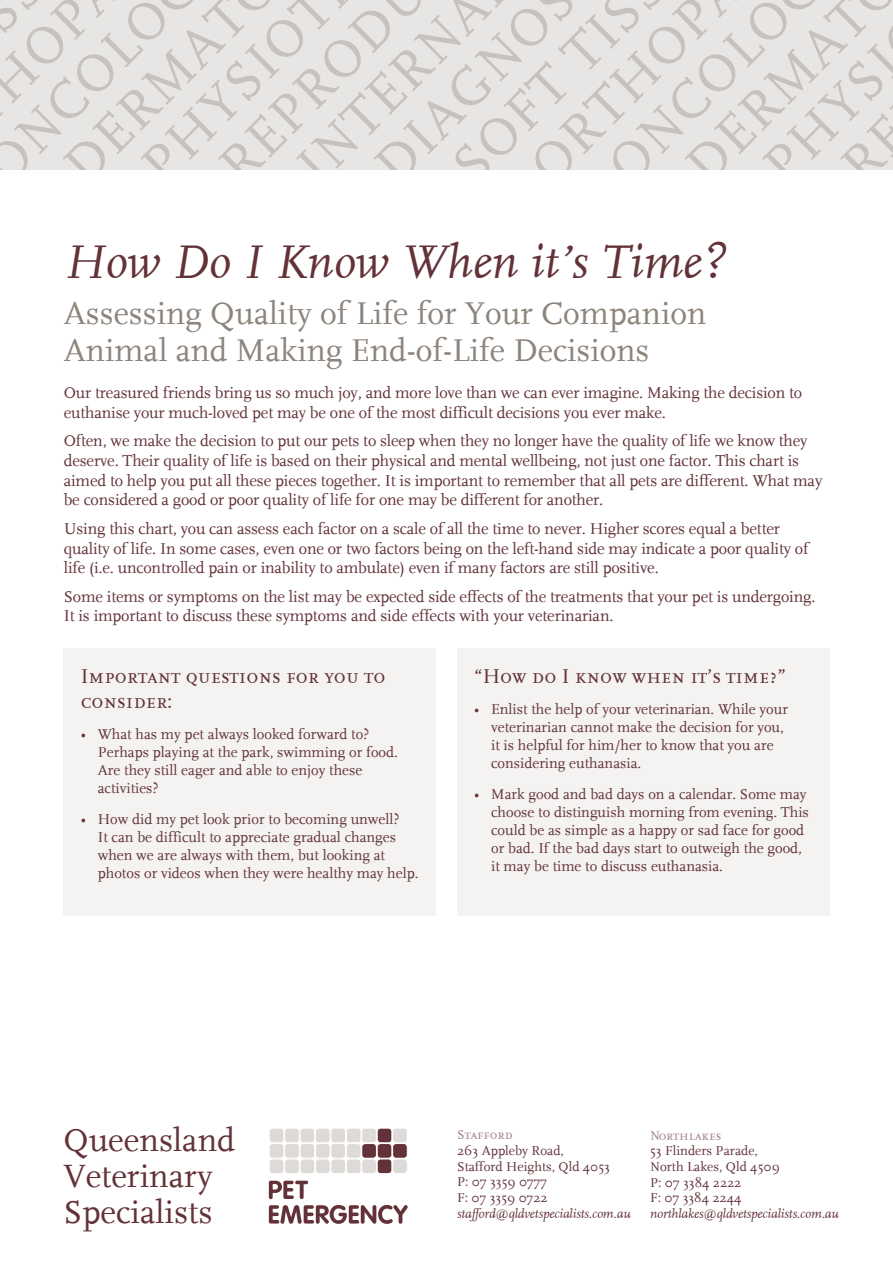
<style>
.page{position:relative;width:893px;height:1263px;background:#fff}
.page>*{position:absolute;margin:0;border:0;box-sizing:border-box;transform-origin:0 0}
.t1{font:italic 49.5px "FF Scala";color:#633238}
.t2{font:33.75px/36px "FF Scala";color:#633238}
.t3{font:33px/37.5px "FF Scala";color:#8d847c}
.t4{font:21px/25.2px "FF Scala Caps";color:#633238}
.t5{font:16.5px/19.8px "FF Scala";letter-spacing:-.01em;color:#633238}
.t6{font:15px/18px "FF Scala";color:#633238}
.t7{font:13.5px/15.6px "FF Scala";color:#633238}
.t8{font:13.5px "FF Scala Caps";color:#a28488}
.s1{font-family:"FF Scala Caps"}
.s2{font-style:italic}
</style>
<div class="page">
<div style="left:64px;top:648px;width:372px;height:268px;background:#f4f3f2"></div>
<div style="left:457px;top:648px;width:372px;height:268px;background:#f4f3f2"></div>
<svg style="left:0;top:0;width:893px;height:170px"></svg>
<div style="left:377px;top:1159px;width:15px;height:15px;background:#633238;border-radius:3px"></div>
<div style="left:377px;top:1158px;width:15px;height:16px;border:1px solid #fff;border-radius:3px"></div>
<div style="left:393px;top:1143px;width:14px;height:15px;background:#633238;border-radius:3px"></div>
<div style="left:392px;top:1143px;width:16px;height:15px;border:1px solid #fff;border-radius:3px"></div>
<div style="left:377px;top:1143px;width:15px;height:15px;background:#633238;border-radius:3px"></div>
<div style="left:377px;top:1143px;width:15px;height:15px;border:1px solid #fff;border-radius:3px"></div>
<div style="left:362px;top:1143px;width:14px;height:15px;background:#633238;border-radius:3px"></div>
<div style="left:361px;top:1143px;width:16px;height:15px;border:1px solid #fff;border-radius:3px"></div>
<div style="left:377px;top:1128px;width:15px;height:15px;background:#633238;border-radius:3px"></div>
<div style="left:377px;top:1128px;width:15px;height:15px;border:1px solid #fff;border-radius:3px"></div>
<div style="left:393px;top:1159px;width:14px;height:15px;background:#dddad8;border-radius:3px"></div>
<div style="left:392px;top:1158px;width:16px;height:16px;border:1px solid #fff;border-radius:3px"></div>
<div style="left:393px;top:1128px;width:14px;height:15px;background:#dddad8;border-radius:3px"></div>
<div style="left:392px;top:1128px;width:16px;height:15px;border:1px solid #fff;border-radius:3px"></div>
<div style="left:362px;top:1159px;width:14px;height:15px;background:#dddad8;border-radius:3px"></div>
<div style="left:361px;top:1158px;width:16px;height:16px;border:1px solid #fff;border-radius:3px"></div>
<div style="left:362px;top:1128px;width:14px;height:15px;background:#dddad8;border-radius:3px"></div>
<div style="left:361px;top:1128px;width:16px;height:15px;border:1px solid #fff;border-radius:3px"></div>
<div style="left:346px;top:1159px;width:15px;height:15px;background:#dddad8;border-radius:3px"></div>
<div style="left:346px;top:1158px;width:15px;height:16px;border:1px solid #fff;border-radius:3px"></div>
<div style="left:300px;top:1159px;width:15px;height:15px;background:#dddad8;border-radius:3px"></div>
<div style="left:300px;top:1158px;width:15px;height:16px;border:1px solid #fff;border-radius:3px"></div>
<div style="left:331px;top:1159px;width:15px;height:15px;background:#dddad8;border-radius:3px"></div>
<div style="left:331px;top:1158px;width:15px;height:16px;border:1px solid #fff;border-radius:3px"></div>
<div style="left:285px;top:1159px;width:14px;height:15px;background:#dddad8;border-radius:3px"></div>
<div style="left:284px;top:1158px;width:16px;height:16px;border:1px solid #fff;border-radius:3px"></div>
<div style="left:315px;top:1159px;width:15px;height:15px;background:#dddad8;border-radius:3px"></div>
<div style="left:315px;top:1158px;width:16px;height:16px;border:1px solid #fff;border-radius:3px"></div>
<div style="left:269px;top:1159px;width:15px;height:15px;background:#dddad8;border-radius:3px"></div>
<div style="left:269px;top:1158px;width:15px;height:16px;border:1px solid #fff;border-radius:3px"></div>
<div style="left:346px;top:1143px;width:15px;height:15px;background:#dddad8;border-radius:3px"></div>
<div style="left:346px;top:1143px;width:15px;height:15px;border:1px solid #fff;border-radius:3px"></div>
<div style="left:300px;top:1143px;width:15px;height:15px;background:#dddad8;border-radius:3px"></div>
<div style="left:300px;top:1143px;width:15px;height:15px;border:1px solid #fff;border-radius:3px"></div>
<div style="left:331px;top:1143px;width:15px;height:15px;background:#dddad8;border-radius:3px"></div>
<div style="left:331px;top:1143px;width:15px;height:15px;border:1px solid #fff;border-radius:3px"></div>
<div style="left:285px;top:1143px;width:14px;height:15px;background:#dddad8;border-radius:3px"></div>
<div style="left:284px;top:1143px;width:16px;height:15px;border:1px solid #fff;border-radius:3px"></div>
<div style="left:315px;top:1143px;width:15px;height:15px;background:#dddad8;border-radius:3px"></div>
<div style="left:315px;top:1143px;width:16px;height:15px;border:1px solid #fff;border-radius:3px"></div>
<div style="left:269px;top:1143px;width:15px;height:15px;background:#dddad8;border-radius:3px"></div>
<div style="left:269px;top:1143px;width:15px;height:15px;border:1px solid #fff;border-radius:3px"></div>
<div style="left:346px;top:1128px;width:15px;height:15px;background:#dddad8;border-radius:3px"></div>
<div style="left:346px;top:1128px;width:15px;height:15px;border:1px solid #fff;border-radius:3px"></div>
<div style="left:300px;top:1128px;width:15px;height:15px;background:#dddad8;border-radius:3px"></div>
<div style="left:300px;top:1128px;width:15px;height:15px;border:1px solid #fff;border-radius:3px"></div>
<div style="left:331px;top:1128px;width:15px;height:15px;background:#dddad8;border-radius:3px"></div>
<div style="left:331px;top:1128px;width:15px;height:15px;border:1px solid #fff;border-radius:3px"></div>
<div style="left:285px;top:1128px;width:14px;height:15px;background:#dddad8;border-radius:3px"></div>
<div style="left:284px;top:1128px;width:16px;height:15px;border:1px solid #fff;border-radius:3px"></div>
<div style="left:315px;top:1128px;width:15px;height:15px;background:#dddad8;border-radius:3px"></div>
<div style="left:315px;top:1128px;width:16px;height:15px;border:1px solid #fff;border-radius:3px"></div>
<div style="left:269px;top:1128px;width:15px;height:15px;background:#dddad8;border-radius:3px"></div>
<div style="left:269px;top:1128px;width:15px;height:15px;border:1px solid #fff;border-radius:3px"></div>
<svg style="left:269px;top:1205px;width:139px;height:19px"></svg>
<svg style="left:269px;top:1181px;width:39px;height:18px"></svg>
<h1 class="t1" style="left:64px;top:236px;width:663px">How Do I Know When it’s Time?</h1>
<h3 class="t3" style="left:64px;top:295px;width:644px">Assessing Quality of Life for Your Companion<br>Animal and Making End-of-Life Decisions</h3>
<p class="t5" style="left:64px;top:383px;width:740px">Our treasured friends bring us so much joy, and more love than we can ever imagine. Making the decision to euthanise your much-loved pet may be one of the most difficult decisions you ever make.</p>
<p class="t5" style="left:64px;top:431px;width:760px">Often, we make the decision to put our pets to sleep when they no longer have the quality of life we know they deserve. Their quality of life is based on their physical and mental wellbeing, not just one factor. This chart is aimed to help you put all these pieces together. It is important to remember that all pets are different. What may be considered a good or poor quality of life for one may be different for another.</p>
<p class="t5" style="left:64px;top:519px;width:746px">Using this chart, you can assess each factor on a scale of all the time to never. Higher scores equal a better quality of life. In some cases, even one or two factors being on the left-hand side may indicate a poor quality of life (i.e. uncontrolled pain or inability to ambulate) even if many factors are still positive.</p>
<p class="t5" style="left:64px;top:587px;width:753px">Some items or symptoms on the list may be expected side effects of the treatments that your pet is undergoing.<br>It is important to discuss these symptoms and side effects with your veterinarian.</p>
<p class="t4" style="left:81px;top:664px;width:306px">Important questions for you to consider:</p>
<p class="t6" style="left:98px;top:726px;width:302px;text-indent:-17px">• What has my pet always looked forward to?<br>Perhaps playing at the park, swimming or food.<br>Are they still eager and able to enjoy these activities?</p>
<p class="t6" style="left:98px;top:810px;width:322px;text-indent:-17px">• How did my pet look prior to becoming unwell?<br>It can be difficult to appreciate gradual changes when we are always with them, but looking at photos or videos when they were healthy may help.</p>
<p class="t4" style="left:474px;top:664px;width:313px">“How do I know when it’s time?”</p>
<p class="t6" style="left:491px;top:700px;width:298px;text-indent:-17px">• Enlist the help of your veterinarian. While your veterinarian cannot make the decision for you, it is helpful for him/her to know that you are considering euthanasia.</p>
<p class="t6" style="left:491px;top:785px;width:319px;text-indent:-17px">• Mark good and bad days on a calendar. Some may choose to distinguish morning from evening. This could be as simple as a happy or sad face for good or bad. If the bad days start to outweigh the good, it may be time to discuss euthanasia.</p>
<h2 class="t2" style="left:63px;top:1123px;width:173px">Queensland<br>Veterinary<br>Specialists</h2>
<p class="t8" style="left:457px;top:1128px;width:57px">Stafford</p>
<p class="t7" style="left:457px;top:1143px;width:175px">263 Appleby Road,<br>Stafford Heights, Qld 4053<br><span class="s1">P:</span> 07 3359 0777<br><span class="s1">F:</span> 07 3359 0722 <span class="s2">stafford@qldvetspecialists.com.au</span></p>
<p class="t8" style="left:650px;top:1128px;width:73px">Northlakes</p>
<p class="t7" style="left:650px;top:1143px;width:190px">53 Flinders Parade,<br>North Lakes, Qld 4509<br><span class="s1">P:</span> 07 3384 2222<br><span class="s1">F:</span> 07 3384 2244 <span class="s2">northlakes@qldvetspecialists.com.au</span></p>
</div>
